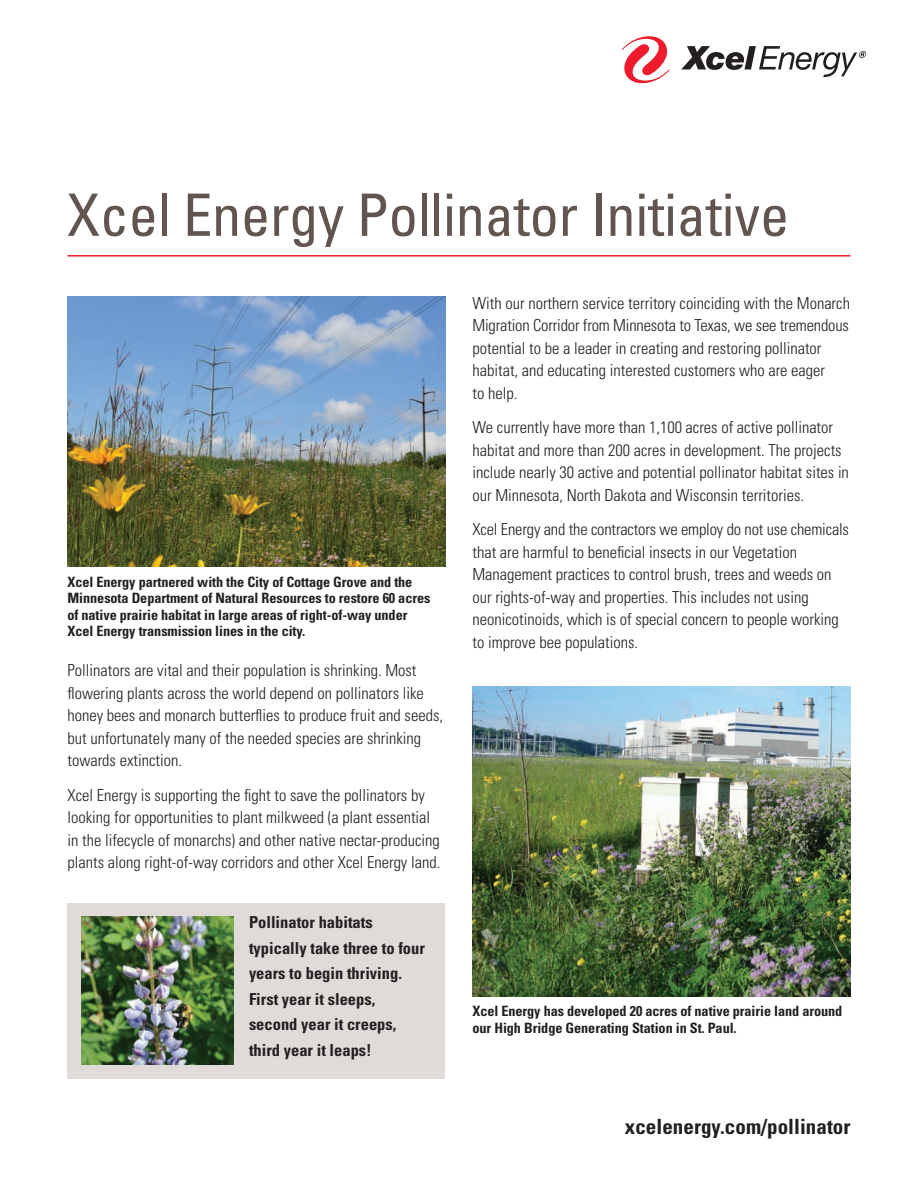
<style>
.page{position:relative;width:918px;height:1188px;background:#fff}
.page>*{position:absolute;margin:0;border:0;box-sizing:border-box;transform-origin:0 0}
.t1{font:condensed 58.5px "Univers LT Std";letter-spacing:-.005em;color:#62544e}
.t2{font:700 condensed 21px "Univers LT Std";letter-spacing:.005em;color:#231f20}
.t3{font:300 condensed 16.5px/22.5px "Univers LT Std";color:#231f20}
.t4{font:700 condensed 16.5px/25.5px "Univers LT Std";color:#231f20}
.t5{font:700 condensed 14.25px/16.5px "Univers LT Std";letter-spacing:-.005em;color:#231f20}
</style>
<div class="page">
<hr style="left:68px;top:255px;width:783px;height:2px;background:#ee1b2c">
<div style="left:68px;top:903px;width:378px;height:175px;background:#e0dbd9"></div>
<svg style="left:622px;top:36px;width:48px;height:47px"></svg>
<svg style="left:681px;top:46px;width:185px;height:31px"></svg>
<img style="left:472px;top:686px;width:378px;height:311px">
<img style="left:68px;top:297px;width:378px;height:270px">
<img style="left:81px;top:916px;width:152px;height:149px">
<h1 class="t1" style="left:68px;top:194px;width:723px">Xcel Energy Pollinator Initiative</h1>
<p class="t5" style="left:68px;top:575px;width:364px">Xcel Energy partnered with the City of Cottage Grove and the Minnesota Department of Natural Resources to restore 60 acres of native prairie habitat in large areas of right-of-way under Xcel Energy transmission lines in the city.</p>
<p class="t3" style="left:68px;top:660px;width:377px">Pollinators are vital and their population is shrinking. Most flowering plants across the world depend on pollinators like honey bees and monarch butterflies to produce fruit and seeds, but unfortunately many of the needed species are shrinking towards extinction.</p>
<p class="t3" style="left:68px;top:785px;width:374px">Xcel Energy is supporting the fight to save the pollinators by looking for opportunities to plant milkweed (a plant essential in the lifecycle of monarchs) and other native nectar-producing plants along right-of-way corridors and other Xcel Energy land.</p>
<p class="t4" style="left:249px;top:911px;width:177px">Pollinator habitats typically take three to four years to begin thriving.<br>First year it sleeps, second year it creeps, third year it leaps!</p>
<p class="t3" style="left:472px;top:293px;width:379px">With our northern service territory coinciding with the Monarch Migration Corridor from Minnesota to Texas, we see tremendous potential to be a leader in creating and restoring pollinator habitat, and educating interested customers who are eager<br>to help.</p>
<p class="t3" style="left:472px;top:418px;width:378px">We currently have more than 1,100 acres of active pollinator habitat and more than 200 acres in development. The projects include nearly 30 active and potential pollinator habitat sites in our Minnesota, North Dakota and Wisconsin territories.</p>
<p class="t3" style="left:472px;top:520px;width:378px">Xcel Energy and the contractors we employ do not use chemicals that are harmful to beneficial insects in our Vegetation Management practices to control brush, trees and weeds on our rights-of-way and properties. This includes not using neonicotinoids, which is of special concern to people working to improve bee populations.</p>
<p class="t5" style="left:472px;top:1004px;width:371px">Xcel Energy has developed 20 acres of native prairie land around our High Bridge Generating Station in St. Paul.</p>
<p class="t2" style="left:625px;top:1118px;width:227px">xcelenergy.com/pollinator</p>
</div>
